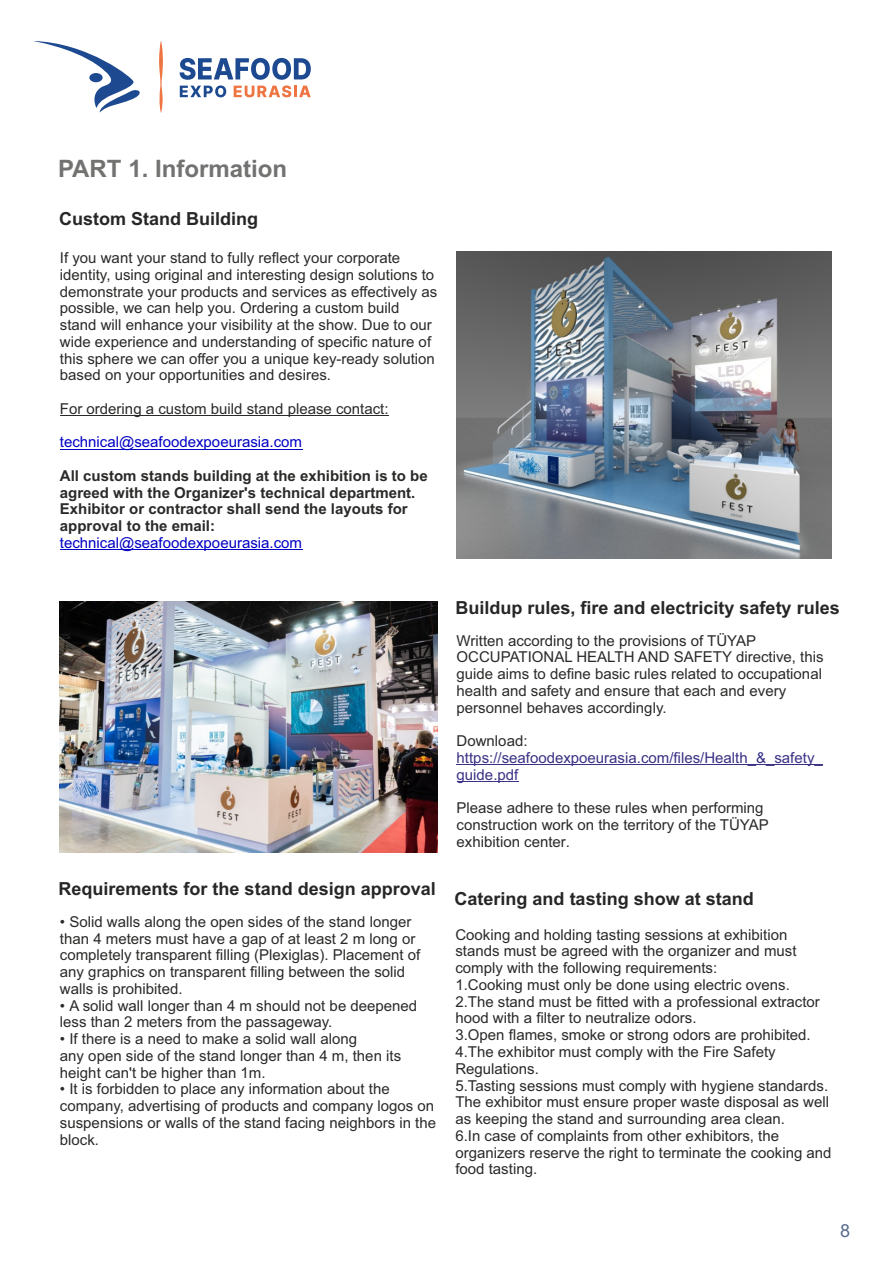
<style>
.page{position:relative;width:893px;height:1262px;background:#fff}
.page>*{position:absolute;margin:0;border:0;box-sizing:border-box;transform-origin:0 0}
.t1{font:700 24px "Arial";color:#727271}
.t2{font:700 18px "Arial";color:#262626}
.t3{font:18px "Arial";color:#56698f}
.t4{font:15px/16.8px "Arial";color:#2b2a29}
.t5{font:700 15px/16.8px "Arial";color:#2b2a29}
.t6{font:15px "Arial";color:#0000c4}
.t7{font:15px/16.8px "Arial";color:#393185}
</style>
<div class="page">
<img style="left:60px;top:601px;width:377px;height:251px">
<img style="left:457px;top:251px;width:374px;height:307px">
<hr style="left:60px;top:415px;width:324px;height:1px;background:#2b2a29">
<hr style="left:60px;top:449px;width:242px;height:1px;background:#0000c4">
<hr style="left:60px;top:549px;width:242px;height:1px;background:#0000c4">
<hr style="left:456px;top:764px;width:366px;height:1px;background:#393185">
<hr style="left:456px;top:781px;width:62px;height:1px;background:#393185">
<svg style="left:33px;top:41px;width:107px;height:72px"></svg>
<svg style="left:179px;top:58px;width:132px;height:39px"></svg>
<svg style="left:159px;top:41px;width:4px;height:72px"></svg>
<h1 class="t1" style="left:58px;top:159px;width:230px">PART 1. Information</h1>
<p class="t2" style="left:59px;top:212px;width:201px">Custom Stand Building</p>
<p class="t4" style="left:60px;top:251px;width:379px">If you want your stand to fully reflect your corporate identity, using original and interesting design solutions to demonstrate your products and services as effectively as possible, we can help you. Ordering a custom build stand will enhance your visibility at the show. Due to our wide experience and understanding of specific nature of this sphere we can offer you a unique key-ready solution based on your opportunities and desires.</p>
<p class="t4" style="left:60px;top:401px;width:330px">For ordering a custom build stand please contact:</p>
<p class="t6" style="left:60px;top:436px;width:243px">technical@seafoodexpoeurasia.com</p>
<p class="t5" style="left:60px;top:468px;width:369px">All custom stands building at the exhibition is to be agreed with the Organizer's technical department.<br>Exhibitor or contractor shall send the layouts for approval to the email:</p>
<p class="t6" style="left:60px;top:537px;width:243px">technical@seafoodexpoeurasia.com</p>
<p class="t2" style="left:58px;top:881px;width:379px">Requirements for the stand design approval</p>
<p class="t4" style="left:60px;top:914px;width:362px">• Solid walls along the open sides of the stand longer than 4 meters must have a gap of at least 2 m long or completely transparent filling (Plexiglas). Placement of any graphics on transparent filling between the solid walls is prohibited.</p>
<p class="t4" style="left:60px;top:998px;width:359px">• A solid wall longer than 4 m should not be deepened less than 2 meters from the passageway.</p>
<p class="t4" style="left:60px;top:1031px;width:343px">• If there is a need to make a solid wall along<br>any open side of the stand longer than 4 m, then its height can't be higher than 1m.</p>
<p class="t4" style="left:60px;top:1082px;width:378px">• It is forbidden to place any information about the company, advertising of products and company logos on suspensions or walls of the stand facing neighbors in the block.</p>
<p class="t2" style="left:455px;top:601px;width:386px">Buildup rules, fire and electricity safety rules</p>
<p class="t4" style="left:456px;top:633px;width:368px">Written according to the provisions of TÜYAP OCCUPATIONAL HEALTH AND SAFETY directive, this guide aims to define basic rules related to occupational health and safety and ensure that each and every personnel behaves accordingly.</p>
<p class="t4" style="left:456px;top:734px;width:72px">Download:</p>
<p class="t7" style="left:456px;top:750px;width:368px">https://seafoodexpoeurasia.com/files/Health_&amp;_safety_ guide.pdf</p>
<p class="t4" style="left:456px;top:801px;width:314px">Please adhere to these rules when performing construction work on the territory of the TÜYAP exhibition center.</p>
<p class="t2" style="left:454px;top:891px;width:301px">Catering and tasting show at stand</p>
<p class="t4" style="left:455px;top:927px;width:378px">Cooking and holding tasting sessions at exhibition stands must be agreed with the organizer and must comply with the following requirements:<br>1.Cooking must only be done using electric ovens.<br>2.The stand must be fitted with a professional extractor hood with a filter to neutralize odors.<br>3.Open flames, smoke or strong odors are prohibited.<br>4.The exhibitor must comply with the Fire Safety Regulations.<br>5.Tasting sessions must comply with hygiene standards.<br>The exhibitor must ensure proper waste disposal as well as keeping the stand and surrounding area clean.<br>6.In case of complaints from other exhibitors, the organizers reserve the right to terminate the cooking and food tasting.</p>
<p class="t3" style="left:840px;top:1224px;width:12px">8</p>
</div>
